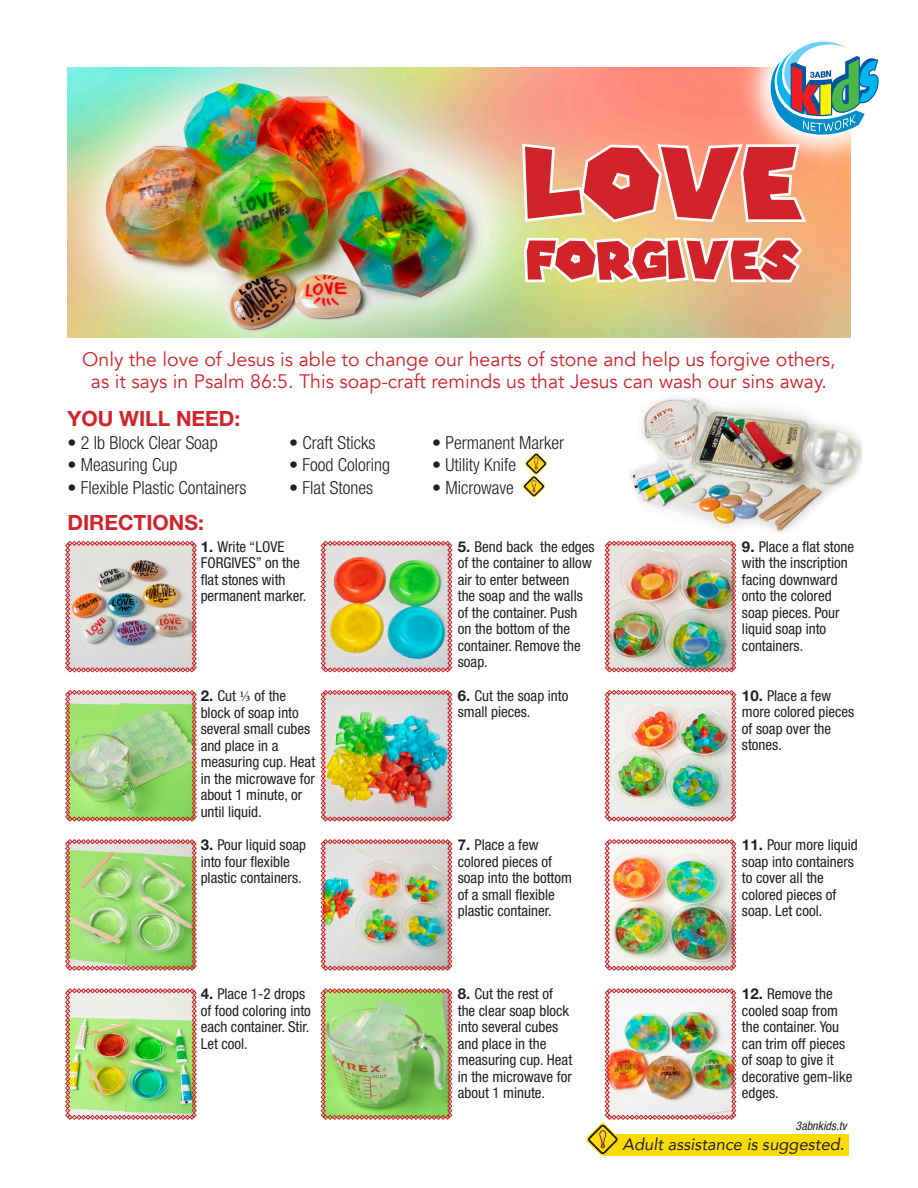
<style>
.page{position:relative;width:918px;height:1188px;background:#fff}
.page>*{position:absolute;margin:0;border:0;box-sizing:border-box;transform-origin:0 0}
.t1{font:97.5px "Super Mario Galaxy";color:#d1232a}
.t2{font:52.5px "Super Mario Galaxy";color:#d1232a}
.t3{font:700 21px "Helvetica Neue LT Pro";color:#d1232a}
.t4{font:19.5px/22.5px "Avenir";color:#d1232a;text-align:center}
.t5{font:300 condensed 18px "Helvetica Neue LT Pro";color:#231f20}
.t6{font:italic 16.5px "Avenir";color:#231f20}
.t7{font:condensed 15px/16.5px "Helvetica Neue LT Pro";color:#231f20}
.t8{font:italic condensed 12px "Helvetica Neue LT Pro";color:#231f20}
.s1{font-weight:700;font-stretch:normal}
.s2{font-family:"Minion Pro";font-stretch:normal}
</style>
<div class="page">
<img style="left:630px;top:397px;width:231px;height:136px">
<img style="left:67px;top:68px;width:783px;height:270px">
<svg style="left:523px;top:452px;width:24px;height:46px"></svg>
<svg style="left:738px;top:67px;width:113px;height:100px;background:#feb199"></svg>
<svg style="left:768px;top:41px;width:111px;height:94px"></svg>
<svg style="left:519px;top:141px;width:291px;height:84px"></svg>
<svg style="left:521px;top:233px;width:285px;height:53px"></svg>
<img style="left:605px;top:541px;width:131px;height:131px">
<img style="left:65px;top:541px;width:132px;height:131px">
<img style="left:65px;top:839px;width:132px;height:132px">
<img style="left:321px;top:839px;width:131px;height:132px">
<img style="left:65px;top:988px;width:132px;height:132px">
<img style="left:605px;top:690px;width:131px;height:132px">
<img style="left:65px;top:690px;width:132px;height:132px">
<img style="left:321px;top:690px;width:131px;height:132px">
<img style="left:321px;top:988px;width:131px;height:132px">
<img style="left:321px;top:541px;width:131px;height:131px">
<img style="left:605px;top:839px;width:131px;height:132px">
<div style="left:602px;top:1134px;width:247px;height:22px;background:#fadb06"></div>
<img style="left:586px;top:988px;width:150px;height:168px">
<p class="t1" style="left:525px;top:135px;width:276px">LOVE</p>
<p class="t2" style="left:527px;top:234px;width:274px">FORGIVES</p>
<p class="t4" style="left:82px;top:348px;width:755px">Only the love of Jesus is able to change our hearts of stone and help us forgive others, as it says in Psalm 86:5. This soap-craft reminds us that Jesus can wash our sins away.</p>
<p class="t3" style="left:68px;top:405px;width:174px">YOU WILL NEED:</p>
<p class="t5" style="left:68px;top:432px;width:152px">• 2 lb Block Clear Soap</p>
<p class="t5" style="left:68px;top:455px;width:111px">• Measuring Cup</p>
<p class="t5" style="left:68px;top:477px;width:181px">• Flexible Plastic Containers</p>
<p class="t3" style="left:68px;top:510px;width:138px">DIRECTIONS:</p>
<p class="t5" style="left:289px;top:432px;width:88px">• Craft Sticks</p>
<p class="t5" style="left:289px;top:455px;width:102px">• Food Coloring</p>
<p class="t5" style="left:289px;top:477px;width:86px">• Flat Stones</p>
<p class="t7" style="left:201px;top:538px;width:107px"><span class="s1">1.</span> Write “LOVE<br>FORGIVES” on the flat stones with permanent marker.</p>
<p class="t7" style="left:201px;top:687px;width:116px"><span class="s1">2.</span> Cut <span class="s2">⅓</span> of the block of soap into several small cubes and place in a measuring cup. Heat in the microwave for about 1 minute, or until liquid.</p>
<p class="t7" style="left:201px;top:836px;width:107px"><span class="s1">3.</span> Pour liquid soap into four flexible plastic containers.</p>
<p class="t7" style="left:201px;top:986px;width:112px"><span class="s1">4.</span> Place 1-2 drops of food coloring into each container. Stir.<br>Let cool.</p>
<p class="t5" style="left:432px;top:432px;width:133px">• Permanent Marker</p>
<p class="t5" style="left:432px;top:455px;width:85px">• Utility Knife</p>
<p class="t5" style="left:432px;top:477px;width:83px">• Microwave</p>
<p class="t7" style="left:458px;top:538px;width:138px"><span class="s1">5.</span> Bend back the edges of the container to allow air to enter between<br>the soap and the walls of the container. Push on the bottom of the container. Remove the soap.</p>
<p class="t7" style="left:458px;top:687px;width:112px"><span class="s1">6.</span> Cut the soap into small pieces.</p>
<p class="t7" style="left:742px;top:538px;width:114px"><span class="s1">9.</span> Place a flat stone with the inscription facing downward onto the colored soap pieces. Pour liquid soap into containers.</p>
<p class="t7" style="left:742px;top:687px;width:114px"><span class="s1">10.</span> Place a few more colored pieces of soap over the stones.</p>
<p class="t7" style="left:458px;top:836px;width:116px"><span class="s1">7.</span> Place a few colored pieces of soap into the bottom of a small flexible plastic container.</p>
<p class="t7" style="left:458px;top:986px;width:116px"><span class="s1">8.</span> Cut the rest of the clear soap block into several cubes and place in the measuring cup. Heat in the microwave for about 1 minute.</p>
<p class="t7" style="left:742px;top:836px;width:117px"><span class="s1">11.</span> Pour more liquid soap into containers to cover all the colored pieces of soap. Let cool.</p>
<p class="t7" style="left:742px;top:986px;width:112px"><span class="s1">12.</span> Remove the cooled soap from the container. You can trim off pieces of soap to give it decorative gem-like edges.</p>
<p class="t8" style="left:796px;top:1119px;width:53px">3abnkids.tv</p>
<p class="t6" style="left:623px;top:1135px;width:223px">Adult assistance is suggested.</p>
</div>
